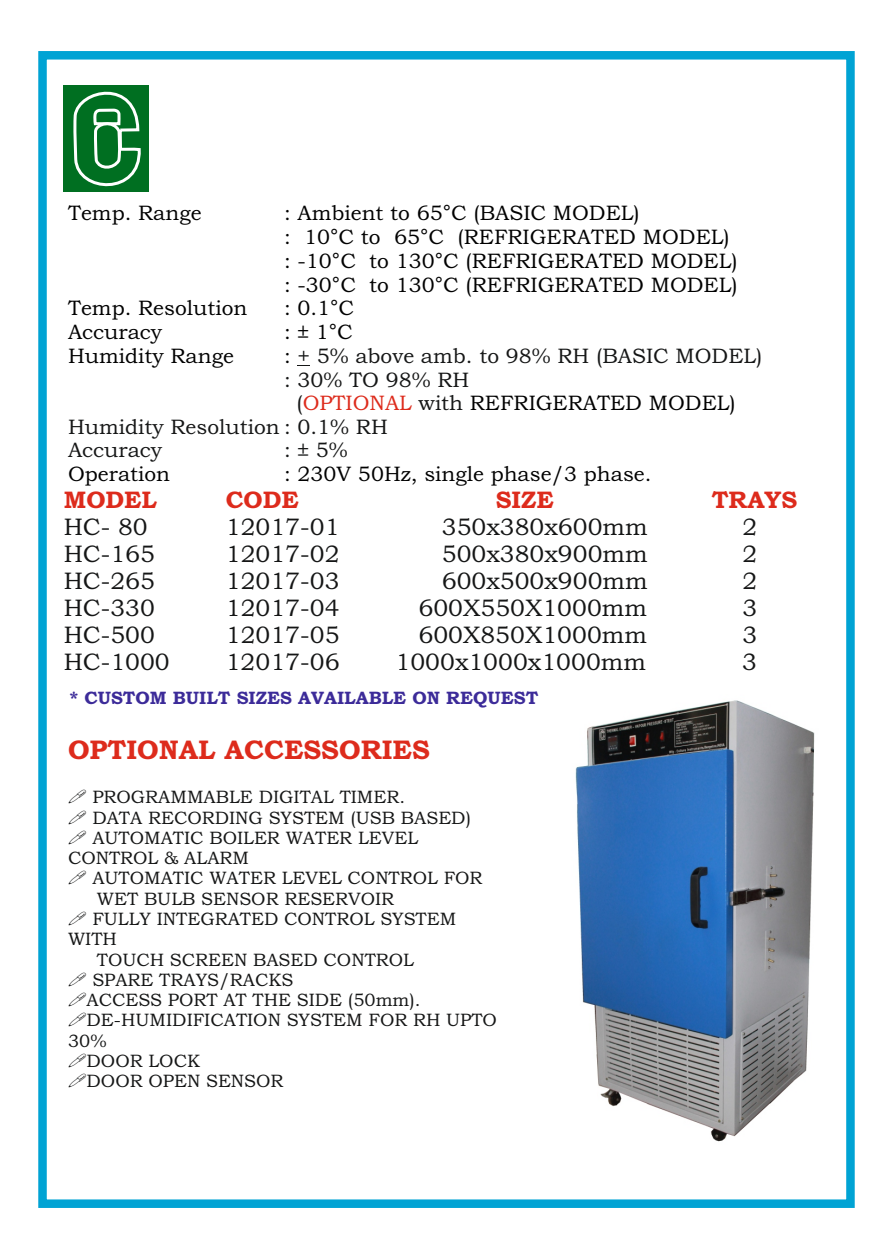
<style>
.page{position:relative;width:893px;height:1259px;background:#fff}
.page>*{position:absolute;margin:0;border:0;box-sizing:border-box;transform-origin:0 0}
.t1{font:700 27px "Bookman Old Style";color:#dd2b1c}
.t2{font:24px "Bookman Old Style";color:#151616}
.t3{font:700 24px "Bookman Old Style";color:#dd2b1c}
.t4{font:21px/23.9px "Bookman Old Style";color:#000}
.t5{font:21px "Bookman Old Style";color:#151616}
.t6{font:18px "Bookman Old Style";color:#151616}
.t7{font:700 18px "Bookman Old Style";color:#3c2b99}
.s1{font-family:"Arial"}
.s2{color:#000}
.s3{color:#151616}
.s4{color:#dd2b1c}
</style>
<div class="page">
<div style="left:38px;top:51px;width:817px;height:1157px;border:9px solid #00a3d4"></div>
<svg style="left:297px;top:365px;width:13px;height:1px"></svg>
<div style="left:64px;top:85px;width:85px;height:107px;background:#006f21"></div>
<svg style="left:73px;top:91px;width:68px;height:96px"></svg>
<img style="left:575px;top:700px;width:240px;height:442px">
<p class="t4" style="left:68px;top:203px;width:135px">Temp. Range</p>
<p class="t4" style="left:284px;top:203px;width:455px">: Ambient to 65<span class="s1">°</span>C (BASIC MODEL)<br>: 10<span class="s1">°</span>C to 65<span class="s1">°</span>C (REFRIGERATED MODEL) : -10<span class="s1">°</span>C to 130<span class="s1">°</span>C (REFRIGERATED MODEL) : -30<span class="s1">°</span>C to 130<span class="s1">°</span>C (REFRIGERATED MODEL)</p>
<p class="t4" style="left:68px;top:298px;width:181px">Temp. Resolution</p>
<p class="t4" style="left:284px;top:298px;width:72px">: 0.1<span class="s1">°</span>C</p>
<p class="t4" style="left:68px;top:322px;width:96px">Accuracy</p>
<p class="t4" style="left:284px;top:322px;width:70px">: ± 1<span class="s1">°</span>C</p>
<p class="t4" style="left:68px;top:346px;width:167px">Humidity Range</p>
<p class="t5" style="left:284px;top:348px;width:480px"><span class="s2">:</span> + 5% above amb. to 98% RH (BASIC MODEL)</p>
<p class="t5" style="left:284px;top:371px;width:187px">: 30% TO 98% RH</p>
<p class="t4" style="left:297px;top:393px;width:441px"><span class="s3">(</span><span class="s4">OPTIONAL</span> <span class="s3">with</span> REFRIGERATED MODEL)</p>
<p class="t5" style="left:68px;top:419px;width:321px">Humidity Resolution : 0.1% RH</p>
<p class="t5" style="left:68px;top:442px;width:96px">Accuracy</p>
<p class="t5" style="left:284px;top:442px;width:65px">: ± 5%</p>
<p class="t4" style="left:68px;top:464px;width:104px">Operation</p>
<p class="t4" style="left:284px;top:464px;width:369px">: 230V 50Hz, single phase/3 phase.</p>
<h2 class="t3" style="left:64px;top:491px;width:95px">MODEL</h2>
<h2 class="t3" style="left:226px;top:491px;width:74px">CODE</h2>
<h2 class="t3" style="left:496px;top:491px;width:60px">SIZE</h2>
<h2 class="t3" style="left:712px;top:491px;width:87px">TRAYS</h2>
<h2 class="t2" style="left:64px;top:518px;width:85px">HC- 80</h2>
<h2 class="t2" style="left:226px;top:518px;width:115px">12017-01</h2>
<h2 class="t2" style="left:442px;top:518px;width:207px">350x380x600mm</h2>
<h2 class="t2" style="left:742px;top:518px;width:16px">2</h2>
<h2 class="t2" style="left:64px;top:545px;width:93px">HC-165</h2>
<h2 class="t2" style="left:226px;top:545px;width:115px">12017-02</h2>
<h2 class="t2" style="left:442px;top:545px;width:207px">500x380x900mm</h2>
<h2 class="t2" style="left:742px;top:545px;width:16px">2</h2>
<h2 class="t2" style="left:64px;top:572px;width:93px">HC-265</h2>
<h2 class="t2" style="left:226px;top:572px;width:115px">12017-03</h2>
<h2 class="t2" style="left:442px;top:572px;width:207px">600x500x900mm</h2>
<h2 class="t2" style="left:742px;top:572px;width:16px">2</h2>
<h2 class="t2" style="left:64px;top:599px;width:93px">HC-330</h2>
<h2 class="t2" style="left:226px;top:599px;width:115px">12017-04</h2>
<h2 class="t2" style="left:418px;top:599px;width:230px">600X550X1000mm</h2>
<h2 class="t2" style="left:742px;top:599px;width:16px">3</h2>
<h2 class="t2" style="left:64px;top:626px;width:93px">HC-500</h2>
<h2 class="t2" style="left:226px;top:626px;width:115px">12017-05</h2>
<h2 class="t2" style="left:418px;top:626px;width:230px">600X850X1000mm</h2>
<h2 class="t2" style="left:742px;top:626px;width:16px">3</h2>
<h2 class="t2" style="left:64px;top:653px;width:108px">HC-1000</h2>
<h2 class="t2" style="left:226px;top:653px;width:115px">12017-06</h2>
<h2 class="t2" style="left:395px;top:653px;width:252px">1000x1000x1000mm</h2>
<h2 class="t2" style="left:742px;top:653px;width:16px">3</h2>
<p class="t7" style="left:70px;top:691px;width:470px">* CUSTOM BUILT SIZES AVAILABLE ON REQUEST</p>
<h1 class="t1" style="left:68px;top:740px;width:363px">OPTIONAL ACCESSORIES</h1>
<p class="t6" style="left:92px;top:790px;width:314px">PROGRAMMABLE DIGITAL TIMER.</p>
<p class="t6" style="left:92px;top:811px;width:380px">DATA RECORDING SYSTEM (USB BASED)</p>
<p class="t6" style="left:92px;top:831px;width:327px">AUTOMATIC BOILER WATER LEVEL</p>
<p class="t6" style="left:68px;top:851px;width:183px">CONTROL &amp; ALARM</p>
<p class="t6" style="left:92px;top:871px;width:392px">AUTOMATIC WATER LEVEL CONTROL FOR</p>
<p class="t6" style="left:97px;top:892px;width:299px">WET BULB SENSOR RESERVOIR</p>
<p class="t6" style="left:92px;top:912px;width:365px">FULLY INTEGRATED CONTROL SYSTEM</p>
<p class="t6" style="left:68px;top:932px;width:50px">WITH</p>
<p class="t6" style="left:97px;top:952px;width:319px">TOUCH SCREEN BASED CONTROL</p>
<p class="t6" style="left:92px;top:973px;width:202px">SPARE TRAYS/RACKS</p>
<p class="t6" style="left:87px;top:993px;width:336px">ACCESS PORT AT THE SIDE (50mm).</p>
<p class="t6" style="left:87px;top:1013px;width:412px">DE-HUMIDIFICATION SYSTEM FOR RH UPTO</p>
<p class="t6" style="left:68px;top:1033px;width:40px">30%</p>
<p class="t6" style="left:87px;top:1054px;width:115px">DOOR LOCK</p>
<p class="t6" style="left:87px;top:1074px;width:198px">DOOR OPEN SENSOR</p>
</div>
